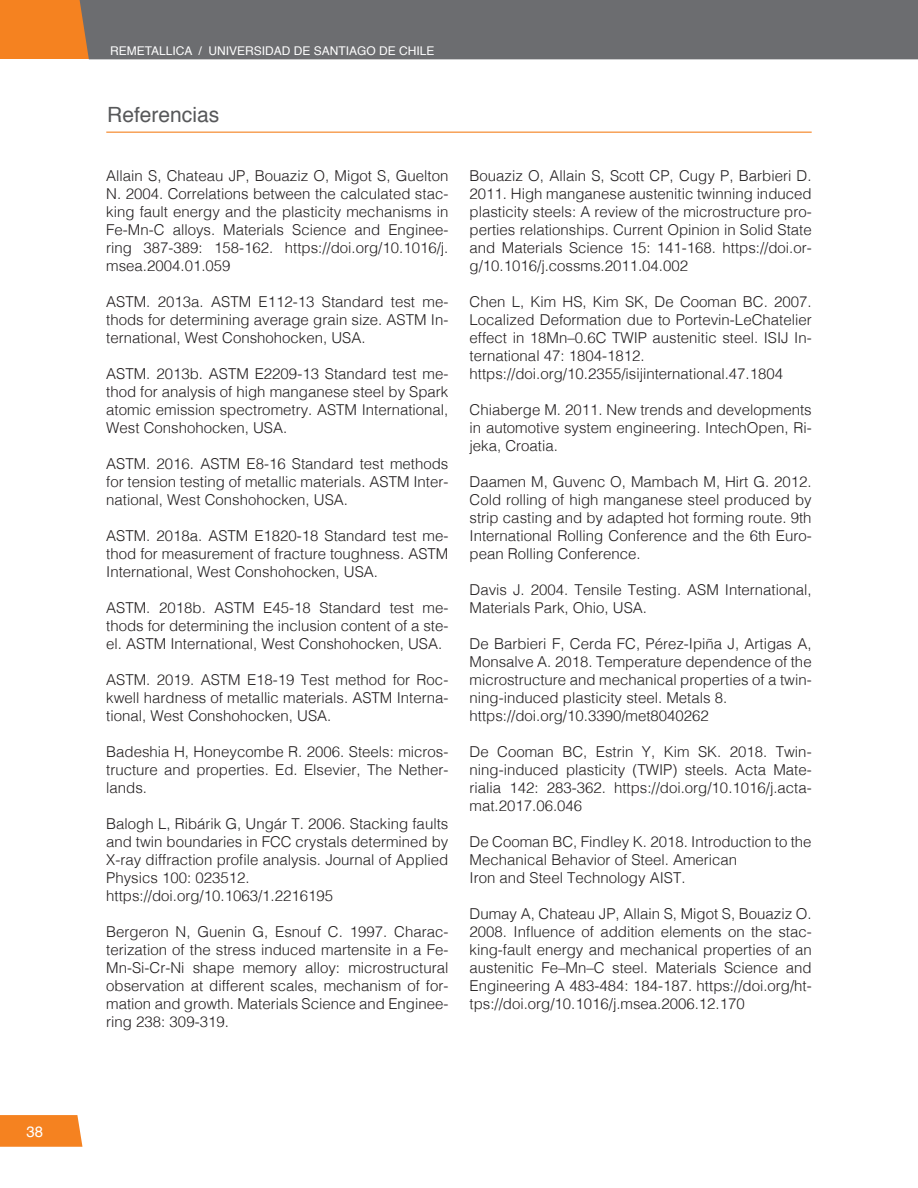
<style>
.page{position:relative;width:918px;height:1188px;background:#fff}
.page>*{position:absolute;margin:0;border:0;box-sizing:border-box;transform-origin:0 0}
.Subtitulo_Articulo{font:21px "Helvetica";color:#57585a}
.Contenidos{font:300 15px/18px "Helvetica";color:#231f20;text-align:justify}
.t1{font:15px "Helvetica";color:#fff}
.t2{font:12px "Helvetica";color:#fff}
</style>
<div class="page">
<div style="left:0;top:0;width:89px;height:59px;background:#f58220"></div>
<div style="left:79px;top:0;width:839px;height:59px;background:#6c6d70"></div>
<svg style="left:0;top:1115px;width:82px;height:32px;background:#f58627"></svg>
<hr style="left:106px;top:132px;width:706px;height:1px;background:#f58220">
<p class="t1" style="left:27px;top:1120px;width:18px">38</p>
<p class="t2" style="left:110px;top:41px;width:326px">REMETALLICA / UNIVERSIDAD DE SANTIAGO DE CHILE</p>
<p class="Subtitulo_Articulo" style="left:107px;top:98px;width:114px">Referencias</p>
<p class="Contenidos" style="left:106px;top:165px;width:344px">Allain S, Chateau JP, Bouaziz O, Migot S, Guelton N. 2004. Correlations between the calculated stac&shy;king fault energy and the plasticity mechanisms in Fe-Mn-C alloys. Materials Science and Enginee&shy;ring 387-389: 158-162. https://doi.org/10.1016/j. msea.2004.01.059</p>
<p class="Contenidos" style="left:106px;top:291px;width:344px">ASTM. 2013a. ASTM E112-13 Standard test me&shy;thods for determining average grain size. ASTM In&shy;ternational, West Conshohocken, USA.</p>
<p class="Contenidos" style="left:106px;top:363px;width:344px">ASTM. 2013b. ASTM E2209-13 Standard test me&shy;thod for analysis of high manganese steel by Spark</p>
<p class="Contenidos" style="left:106px;top:399px;width:344px">atomic emission spectrometry. ASTM International,<br>West Conshohocken, USA.</p>
<p class="Contenidos" style="left:106px;top:453px;width:344px">ASTM. 2016. ASTM E8-16 Standard test methods for tension testing of metallic materials. ASTM Inter&shy;national, West Conshohocken, USA.</p>
<p class="Contenidos" style="left:106px;top:525px;width:344px">ASTM. 2018a. ASTM E1820-18 Standard test me&shy;thod for measurement of fracture toughness. ASTM International, West Conshohocken, USA.</p>
<p class="Contenidos" style="left:106px;top:597px;width:344px">ASTM. 2018b. ASTM E45-18 Standard test me&shy;thods for determining the inclusion content of a ste&shy;el. ASTM International, West Conshohocken, USA.</p>
<p class="Contenidos" style="left:106px;top:669px;width:344px">ASTM. 2019. ASTM E18-19 Test method for Roc&shy;kwell hardness of metallic materials. ASTM Interna&shy;tional, West Conshohocken, USA.</p>
<p class="Contenidos" style="left:106px;top:741px;width:344px">Badeshia H, Honeycombe R. 2006. Steels: micros&shy;tructure and properties. Ed. Elsevier, The Nether&shy;lands.</p>
<p class="Contenidos" style="left:106px;top:813px;width:344px">Balogh L, Ribárik G, Ungár T. 2006. Stacking faults and twin boundaries in FCC crystals determined by X-ray diffraction profile analysis. Journal of Applied Physics 100: 023512.</p>
<p class="Contenidos" style="left:106px;top:885px;width:228px">https://doi.org/10.1063/1.2216195</p>
<p class="Contenidos" style="left:106px;top:921px;width:344px">Bergeron N, Guenin G, Esnouf C. 1997. Charac&shy;terization of the stress induced martensite in a Fe-Mn-Si-Cr-Ni shape memory alloy: microstructural observation at different scales, mechanism of for&shy;mation and growth. Materials Science and Enginee&shy;ring 238: 309-319.</p>
<p class="Contenidos" style="left:470px;top:165px;width:344px">Bouaziz O, Allain S, Scott CP, Cugy P, Barbieri D.<br>2011. High manganese austenitic twinning induced plasticity steels: A review of the microstructure pro&shy;perties relationships. Current Opinion in Solid State and Materials Science 15: 141-168. https://doi.or&shy;g/10.1016/j.cossms.2011.04.002</p>
<p class="Contenidos" style="left:470px;top:291px;width:344px">Chen L, Kim HS, Kim SK, De Cooman BC. 2007.<br>Localized Deformation due to Portevin-LeChatelier effect in 18Mn–0.6C TWIP austenitic steel. ISIJ In&shy;ternational 47: 1804-1812.</p>
<p class="Contenidos" style="left:470px;top:363px;width:315px">https://doi.org/10.2355/isijinternational.47.1804</p>
<p class="Contenidos" style="left:470px;top:399px;width:344px">Chiaberge M. 2011. New trends and developments in automotive system engineering. IntechOpen, Ri&shy;jeka, Croatia.</p>
<p class="Contenidos" style="left:470px;top:471px;width:344px">Daamen M, Guvenc O, Mambach M, Hirt G. 2012.<br>Cold rolling of high manganese steel produced by strip casting and by adapted hot forming route. 9th International Rolling Conference and the 6th Euro&shy;pean Rolling Conference.</p>
<p class="Contenidos" style="left:470px;top:579px;width:344px">Davis J. 2004. Tensile Testing. ASM International,<br>Materials Park, Ohio, USA.</p>
<p class="Contenidos" style="left:470px;top:633px;width:344px">De Barbieri F, Cerda FC, Pérez-Ipiña J, Artigas A, Monsalve A. 2018. Temperature dependence of the microstructure and mechanical properties of a twin&shy;ning-induced plasticity steel. Metals 8.</p>
<p class="Contenidos" style="left:470px;top:705px;width:241px">https://doi.org/10.3390/met8040262</p>
<p class="Contenidos" style="left:470px;top:741px;width:344px">De Cooman BC, Estrin Y, Kim SK. 2018. Twin&shy;ning-induced plasticity (TWIP) steels. Acta Mate&shy;rialia 142: 283-362. https://doi.org/10.1016/j.acta&shy;mat.2017.06.046</p>
<p class="Contenidos" style="left:470px;top:831px;width:344px">De Cooman BC, Findley K. 2018. Introduction to the<br>Mechanical Behavior of Steel. American</p>
<p class="Contenidos" style="left:470px;top:867px;width:217px">Iron and Steel Technology AIST.</p>
<p class="Contenidos" style="left:470px;top:903px;width:344px">Dumay A, Chateau JP, Allain S, Migot S, Bouaziz O.<br>2008. Influence of addition elements on the stac&shy;king-fault energy and mechanical properties of an austenitic Fe–Mn–C steel. Materials Science and Engineering A 483-484: 184-187. https://doi.org/ht&shy;tps://doi.org/10.1016/j.msea.2006.12.170</p>
</div>
